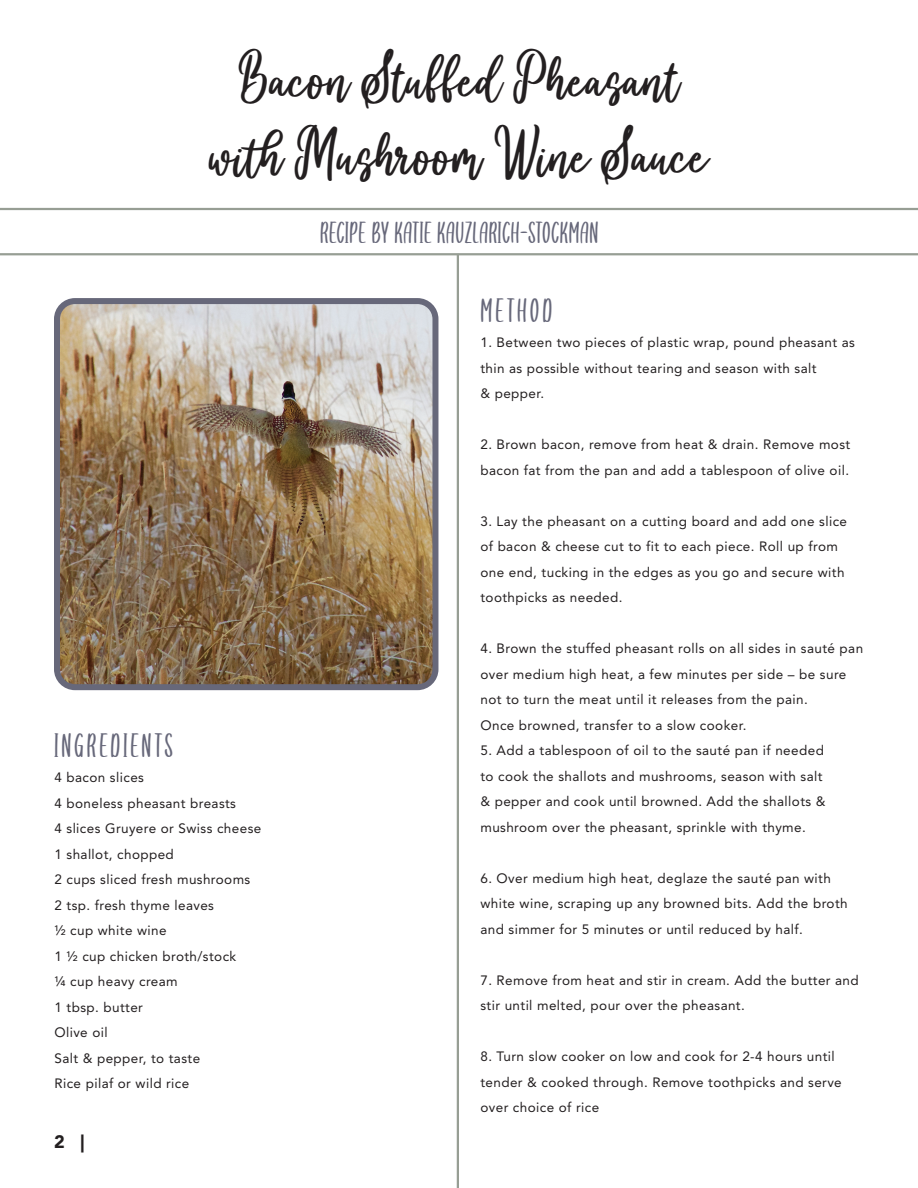
<style>
.page{position:relative;width:918px;height:1188px;background:#fff}
.page>*{position:absolute;margin:0;border:0;box-sizing:border-box;transform-origin:0 0}
.t1{font:33.9px "youaremyeverythinkscriptfo";color:#231f20}
.t2{font:900 18px "Avenir LT Std";color:#231f20}
.t3{font:15px "youaremyeverythinkdisplayf";letter-spacing:.2em;color:#67687a}
.t4{font:13.5px/25.5px "Avenir LT Std";letter-spacing:.03em;color:#231f20}
.t5{font:13.5px "youaremyeverythinkdisplayf";letter-spacing:.04em;color:#67687a}
</style>
<div class="page">
<hr style="left:0;top:208px;width:918px;height:2px;background:#979e94">
<hr style="left:0;top:253px;width:918px;height:2px;background:#979e94">
<hr style="left:457px;top:254px;width:2px;height:934px;background:#979e94">
<img style="left:61px;top:305px;width:370px;height:378px">
<div style="left:54px;top:298px;width:384px;height:392px;border:6px solid #67687a;border-radius:18px"></div>
<h1 class="t1" style="left:239px;top:64px;width:443px">Bacon Stuffed Pheasant</h1>
<h1 class="t1" style="left:210px;top:140px;width:501px">with Mushroom Wine Sauce</h1>
<p class="t3" style="left:54px;top:743px;width:120px">INGREDIENTS</p>
<p class="t4" style="left:54px;top:765px;width:208px">4 bacon slices<br>4 boneless pheasant breasts<br>4 slices Gruyere or Swiss cheese<br>1 shallot, chopped<br>2 cups sliced fresh mushrooms<br>2 tsp. fresh thyme leaves<br>½ cup white wine<br>1 ½ cup chicken broth/stock<br>¼ cup heavy cream<br>1 tbsp. butter<br>Olive oil<br>Salt &amp; pepper, to taste<br>Rice pilaf or wild rice</p>
<h2 class="t2" style="left:54px;top:1130px;width:32px">2 |</h2>
<p class="t5" style="left:320px;top:230px;width:279px">RECIPE BY KATIE KAUZLARICH-STOCKMAN</p>
<p class="t3" style="left:480px;top:308px;width:73px">METHOD</p>
<p class="t4" style="left:480px;top:330px;width:376px">1. Between two pieces of plastic wrap, pound pheasant as thin as possible without tearing and season with salt<br>&amp; pepper.</p>
<p class="t4" style="left:480px;top:432px;width:371px">2. Brown bacon, remove from heat &amp; drain. Remove most bacon fat from the pan and add a tablespoon of olive oil.</p>
<p class="t4" style="left:480px;top:508px;width:368px">3. Lay the pheasant on a cutting board and add one slice of bacon &amp; cheese cut to fit to each piece. Roll up from one end, tucking in the edges as you go and secure with toothpicks as needed.</p>
<p class="t4" style="left:480px;top:636px;width:384px">4. Brown the stuffed pheasant rolls on all sides in sauté pan over medium high heat, a few minutes per side – be sure not to turn the meat until it releases from the pain.<br>Once browned, transfer to a slow cooker.</p>
<p class="t4" style="left:480px;top:738px;width:347px">5. Add a tablespoon of oil to the sauté pan if needed to cook the shallots and mushrooms, season with salt &amp; pepper and cook until browned. Add the shallots &amp; mushroom over the pheasant, sprinkle with thyme.</p>
<p class="t4" style="left:480px;top:865px;width:369px">6. Over medium high heat, deglaze the sauté pan with white wine, scraping up any browned bits. Add the broth and simmer for 5 minutes or until reduced by half.</p>
<p class="t4" style="left:480px;top:967px;width:380px">7. Remove from heat and stir in cream. Add the butter and stir until melted, pour over the pheasant.</p>
<p class="t4" style="left:480px;top:1044px;width:363px">8. Turn slow cooker on low and cook for 2-4 hours until tender &amp; cooked through. Remove toothpicks and serve over choice of rice</p>
</div>
